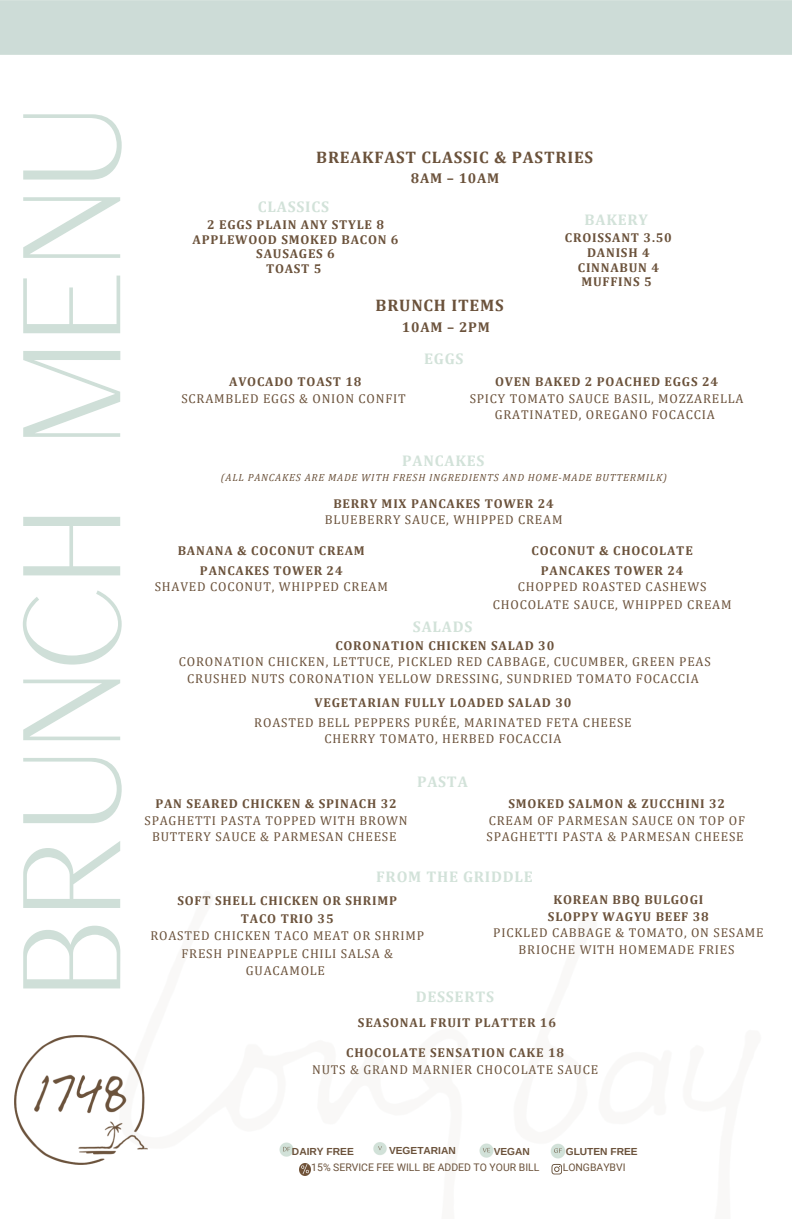
<style>
.page{position:relative;width:792px;height:1224px;background:#fff}
.page>*{position:absolute;margin:0;border:0;box-sizing:border-box;transform-origin:0 0}
.t1{font:135.1px "Versailles";letter-spacing:-.07em;color:#cfdfd8}
.t2{font:700 16.8px "Cambria";letter-spacing:.05em;color:#6b523b}
.t3{font:700 15.5px "Cambria";letter-spacing:.05em;color:#d2e2d9}
.t4{font:700 14.3px "Cambria";letter-spacing:.055em;color:#6b523b}
.t5{font:12.9px/16.5px "Cambria";letter-spacing:.06em;color:#6b523b;text-align:center}
.t6{font:700 12.9px/14.6px "Cambria";letter-spacing:.06em;color:#6b523b;text-align:center}
.t7{font:italic 10.4px "Cambria";letter-spacing:.07em;color:#6b523b}
.t8{font:10.4px "Roboto";color:#6b523b}
.t9{font:700 10.2px "Arimo";color:#6b523b}
.s1{font-weight:700}
</style>
<div class="page">
<img style="left:14px;top:1035px;width:134px;height:129px">
<img style="left:550px;top:1143px;width:16px;height:16px">
<img style="left:279px;top:1142px;width:15px;height:15px">
<img style="left:479px;top:1143px;width:15px;height:15px">
<img style="left:373px;top:1142px;width:14px;height:13px">
<svg style="left:299px;top:1164px;width:12px;height:11px"></svg>
<svg style="left:552px;top:1164px;width:10px;height:10px"></svg>
<h4 class="t1" style="left:-15px;top:1002px;width:903px;rotate:-90deg">BRUNCH MENU</h4>
<p class="t2" style="left:316px;top:147px;width:278px">BREAKFAST CLASSIC &amp; PASTRIES</p>
<p class="t4" style="left:411px;top:169px;width:90px">8AM – 10AM</p>
<h1 class="t3" style="left:258px;top:197px;width:73px">CLASSICS</h1>
<h1 class="t6" style="left:193px;top:217px;width:207px">2 EGGS PLAIN ANY STYLE 8<br>APPLEWOOD SMOKED BACON 6<br>SAUSAGES 6<br>TOAST 5</h1>
<h2 class="t3" style="left:585px;top:210px;width:65px">BAKERY</h2>
<h2 class="t6" style="left:565px;top:231px;width:108px">CROISSANT 3.50<br>DANISH 4<br>CINNABUN 4<br>MUFFINS 5</h2>
<h2 class="t2" style="left:376px;top:295px;width:129px">BRUNCH ITEMS</h2>
<h4 class="t4" style="left:402px;top:318px;width:89px">10AM – 2PM</h4>
<h4 class="t3" style="left:424px;top:349px;width:41px">EGGS</h4>
<h2 class="t5" style="left:181px;top:373px;width:226px"><span class="s1">AVOCADO TOAST 18<br></span>SCRAMBLED EGGS &amp; ONION CONFIT</h2>
<h4 class="t5" style="left:470px;top:373px;width:275px"><span class="s1">OVEN BAKED 2 POACHED EGGS 24<br></span>SPICY TOMATO SAUCE BASIL, MOZZARELLA<br>GRATINATED, OREGANO FOCACCIA</h4>
<h3 class="t3" style="left:402px;top:451px;width:84px">PANCAKES</h3>
<h3 class="t7" style="left:221px;top:471px;width:448px">(ALL PANCAKES ARE MADE WITH FRESH INGREDIENTS AND HOME-MADE BUTTERMILK)</h3>
<h4 class="t5" style="left:325px;top:495px;width:239px"><span class="s1">BERRY MIX PANCAKES TOWER 24<br></span>BLUEBERRY SAUCE, WHIPPED CREAM</h4>
<h4 class="t6" style="left:178px;top:541px;width:189px;line-height:19.4px">BANANA &amp; COCONUT CREAM<br>PANCAKES TOWER 24</h4>
<h4 class="t5" style="left:155px;top:578px;width:235px">SHAVED COCONUT, WHIPPED CREAM</h4>
<p class="t6" style="left:532px;top:541px;width:163px;line-height:19.4px">COCONUT &amp; CHOCOLATE<br>PANCAKES TOWER 24</p>
<p class="t5" style="left:493px;top:578px;width:240px;line-height:17.5px">CHOPPED ROASTED CASHEWS<br>CHOCOLATE SAUCE, WHIPPED CREAM</p>
<h2 class="t3" style="left:413px;top:617px;width:61px">SALADS</h2>
<h2 class="t5" style="left:179px;top:637px;width:533px"><span class="s1">CORONATION CHICKEN SALAD 30<br></span>CORONATION CHICKEN, LETTUCE, PICKLED RED CABBAGE, CUCUMBER, GREEN PEAS<br>CRUSHED NUTS CORONATION YELLOW DRESSING, SUNDRIED TOMATO FOCACCIA</h2>
<h2 class="t5" style="left:254px;top:693px;width:379px;line-height:19.4px"><span class="s1">VEGETARIAN FULLY LOADED SALAD 30<br></span>ROASTED BELL PEPPERS PURÉE, MARINATED FETA CHEESE</h2>
<h2 class="t5" style="left:324px;top:730px;width:239px">CHERRY TOMATO, HERBED FOCACCIA</h2>
<p class="t3" style="left:417px;top:772px;width:52px">PASTA</p>
<p class="t5" style="left:144px;top:796px;width:265px"><span class="s1">PAN SEARED CHICKEN &amp; SPINACH 32<br></span>SPAGHETTI PASTA TOPPED WITH BROWN<br>BUTTERY SAUCE &amp; PARMESAN CHEESE</p>
<h4 class="t5" style="left:487px;top:796px;width:260px"><span class="s1">SMOKED SALMON &amp; ZUCCHINI 32<br></span>CREAM OF PARMESAN SAUCE ON TOP OF<br>SPAGHETTI PASTA &amp; PARMESAN CHEESE</h4>
<h4 class="t3" style="left:376px;top:868px;width:158px">FROM THE GRIDDLE</h4>
<h4 class="t5" style="left:151px;top:892px;width:275px;line-height:17.5px"><span class="s1">SOFT SHELL CHICKEN OR SHRIMP<br>TACO TRIO 35<br></span>ROASTED CHICKEN TACO MEAT OR SHRIMP<br>FRESH PINEAPPLE CHILI SALSA &amp;<br>GUACAMOLE</h4>
<h4 class="t5" style="left:493px;top:892px;width:272px"><span class="s1">KOREAN BBQ BULGOGI<br>SLOPPY WAGYU BEEF 38<br></span>PICKLED CABBAGE &amp; TOMATO, ON SESAME<br>BRIOCHE WITH HOMEMADE FRIES</h4>
<h3 class="t3" style="left:416px;top:987px;width:80px">DESSERTS</h3>
<h3 class="t6" style="left:358px;top:1015px;width:200px">SEASONAL FRUIT PLATTER 16</h3>
<h3 class="t5" style="left:312px;top:1043px;width:288px;line-height:17.5px"><span class="s1">CHOCOLATE SENSATION CAKE 18<br></span>NUTS &amp; GRAND MARNIER CHOCOLATE SAUCE</h3>
<p class="t9" style="left:292px;top:1146px;width:63px">DAIRY FREE</p>
<h4 class="t9" style="left:389px;top:1145px;width:68px">VEGETARIAN</h4>
<p class="t9" style="left:494px;top:1146px;width:38px">VEGAN</p>
<p class="t9" style="left:566px;top:1146px;width:73px">GLUTEN FREE</p>
<p class="t8" style="left:311px;top:1162px;width:230px">15% SERVICE FEE WILL BE ADDED TO YOUR BILL</p>
<p class="t8" style="left:563px;top:1162px;width:64px">LONGBAYBVI</p>
</div>
